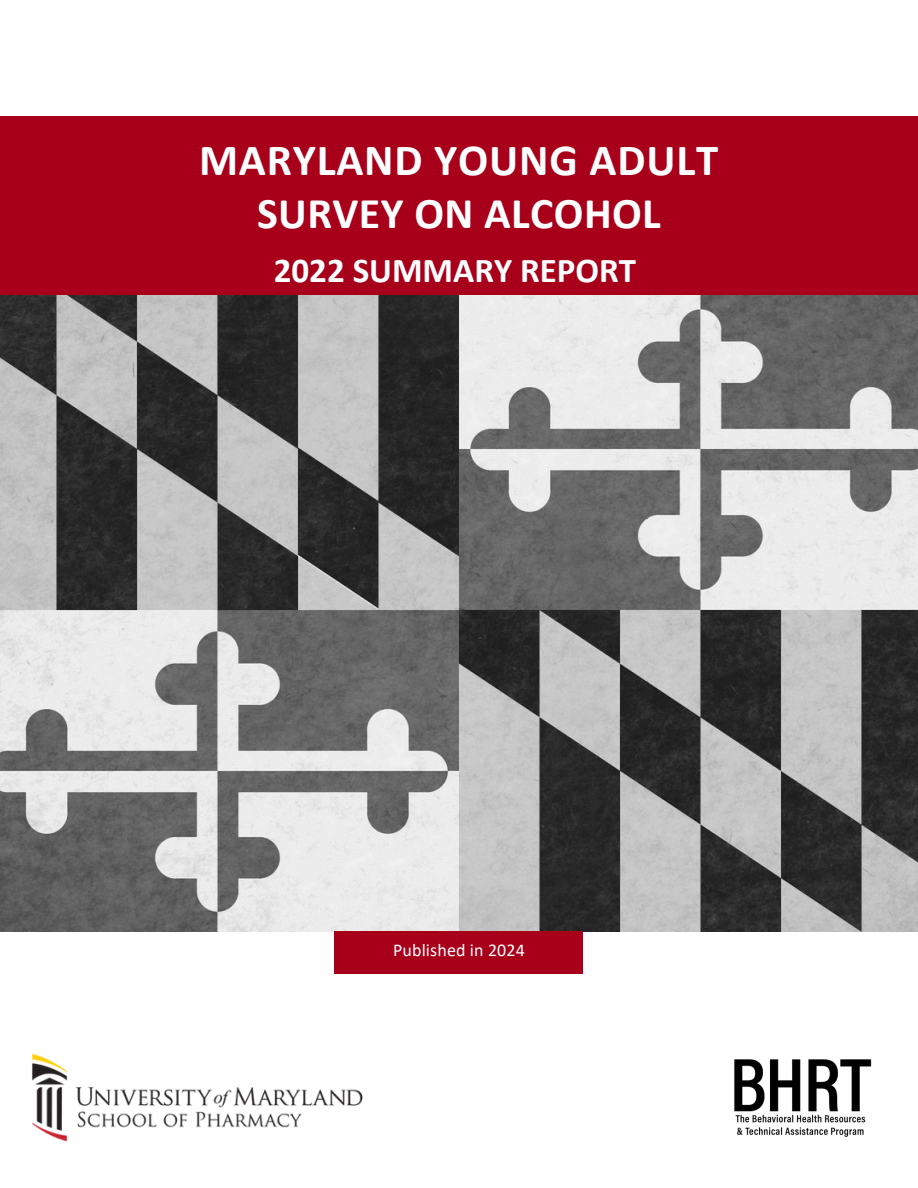
<style>
.page{position:relative;width:918px;height:1188px;background:#fff}
.page>*{position:absolute;margin:0;border:0;box-sizing:border-box;transform-origin:0 0}
.t1{font:700 44.7px "Calibri";letter-spacing:.02em;color:#fff}
.t2{font:700 43.95px "Calibri";letter-spacing:.01em;color:#fff}
.t3{font:700 34.95px "Calibri";color:#fff}
.t4{font:18px "Calibri";letter-spacing:.01em;color:#fff}
</style>
<div class="page">
<img style="left:734px;top:1059px;width:138px;height:78px">
<img style="left:32px;top:1053px;width:331px;height:89px">
<img style="left:0;top:294px;width:918px;height:637px">
<div style="left:0;top:117px;width:918px;height:177px;background:#a8001b"></div>
<div style="left:335px;top:932px;width:248px;height:41px;background:#a8001b"></div>
<h1 class="t1" style="left:199px;top:142px;width:521px">MARYLAND YOUNG ADULT</h1>
<h2 class="t2" style="left:257px;top:195px;width:405px">SURVEY ON ALCOHOL</h2>
<p class="t3" style="left:274px;top:256px;width:364px">2022 SUMMARY REPORT</p>
<p class="t4" style="left:393px;top:943px;width:133px">Published in 2024</p>
</div>
